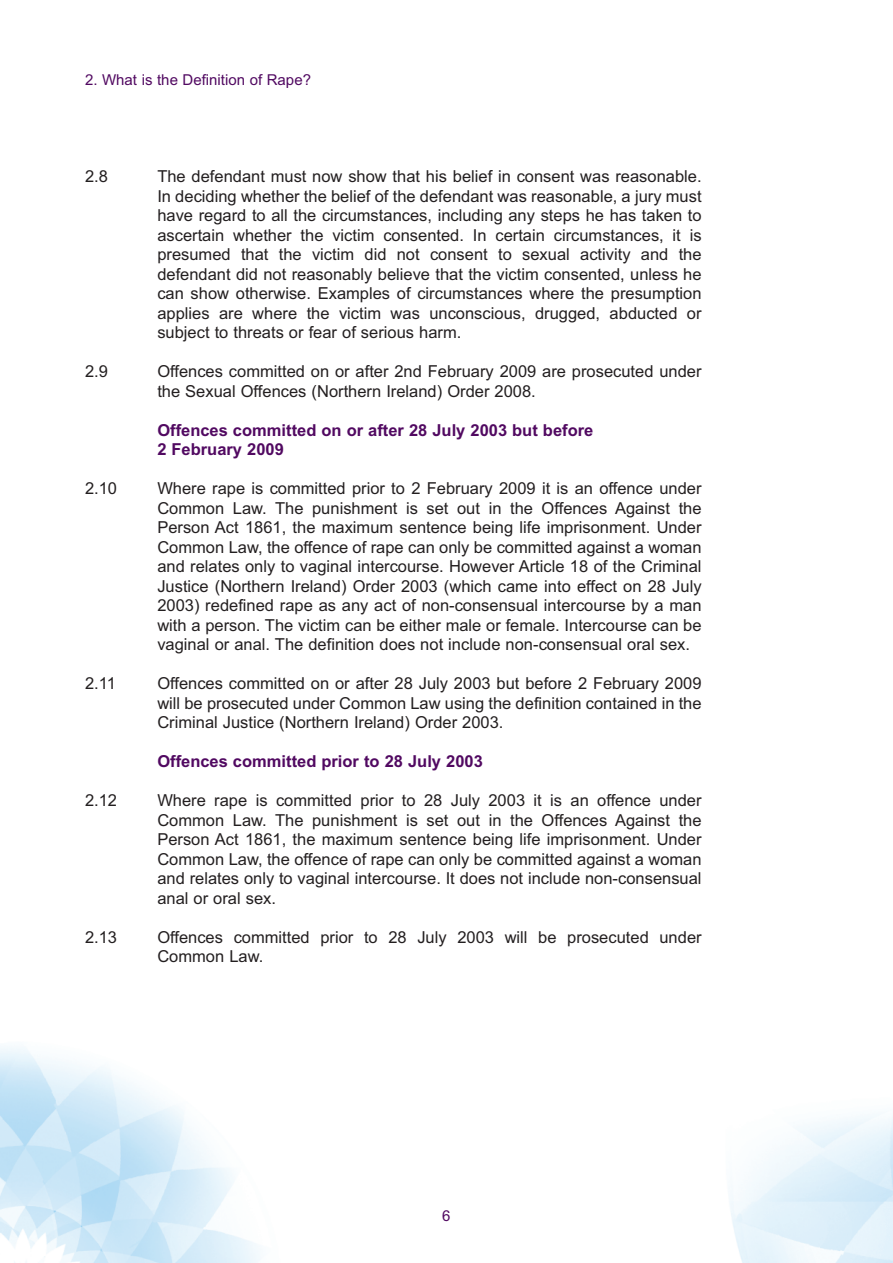
<style>
.page{position:relative;width:893px;height:1263px;background:#fff}
.page>*{position:absolute;margin:0;border:0;box-sizing:border-box;transform-origin:0 0}
.t1{font:16.5px/19.5px "Arial";color:#231f20;text-align:justify}
.t2{font:700 16.5px/19.5px "Arial";color:#510961}
.t3{font:15px "Arial";color:#510961}
</style>
<div class="page">
<img style="left:0;top:1046px;width:893px;height:217px">
<p class="t3" style="left:85px;top:71px;width:227px">2. What is the Definition of Rape?</p>
<p class="t1" style="left:85px;top:167px;width:24px">2.8</p>
<p class="t1" style="left:157px;top:167px;width:546px">The defendant must now show that his belief in consent was reasonable.<br>In deciding whether the belief of the defendant was reasonable, a jury must have regard to all the circumstances, including any steps he has taken to ascertain whether the victim consented. In certain circumstances, it is presumed that the victim did not consent to sexual activity and the defendant did not reasonably believe that the victim consented, unless he can show otherwise. Examples of circumstances where the presumption applies are where the victim was unconscious, drugged, abducted or subject to threats or fear of serious harm.</p>
<p class="t1" style="left:85px;top:362px;width:24px">2.9</p>
<p class="t1" style="left:157px;top:362px;width:546px">Offences committed on or after 2nd February 2009 are prosecuted under the Sexual Offences (Northern Ireland) Order 2008.</p>
<p class="t2" style="left:157px;top:420px;width:437px">Offences committed on or after 28 July 2003 but before<br>2 February 2009</p>
<p class="t1" style="left:85px;top:479px;width:34px">2.10</p>
<p class="t1" style="left:157px;top:479px;width:546px">Where rape is committed prior to 2 February 2009 it is an offence under Common Law. The punishment is set out in the Offences Against the Person Act 1861, the maximum sentence being life imprisonment. Under Common Law, the offence of rape can only be committed against a woman and relates only to vaginal intercourse. However Article 18 of the Criminal Justice (Northern Ireland) Order 2003 (which came into effect on 28 July 2003) redefined rape as any act of non-consensual intercourse by a man with a person. The victim can be either male or female. Intercourse can be vaginal or anal. The definition does not include non-consensual oral sex.</p>
<p class="t1" style="left:85px;top:674px;width:32px">2.11</p>
<p class="t1" style="left:157px;top:674px;width:546px">Offences committed on or after 28 July 2003 but before 2 February 2009 will be prosecuted under Common Law using the definition contained in the Criminal Justice (Northern Ireland) Order 2003.</p>
<p class="t2" style="left:157px;top:752px;width:327px">Offences committed prior to 28 July 2003</p>
<p class="t1" style="left:85px;top:791px;width:34px">2.12</p>
<p class="t1" style="left:157px;top:791px;width:546px">Where rape is committed prior to 28 July 2003 it is an offence under Common Law. The punishment is set out in the Offences Against the Person Act 1861, the maximum sentence being life imprisonment. Under Common Law, the offence of rape can only be committed against a woman and relates only to vaginal intercourse. It does not include non-consensual anal or oral sex.</p>
<p class="t1" style="left:85px;top:927px;width:34px">2.13</p>
<p class="t1" style="left:157px;top:927px;width:546px">Offences committed prior to 28 July 2003 will be prosecuted under<br>Common Law.</p>
<p class="t3" style="left:442px;top:1207px;width:10px">6</p>
</div>
